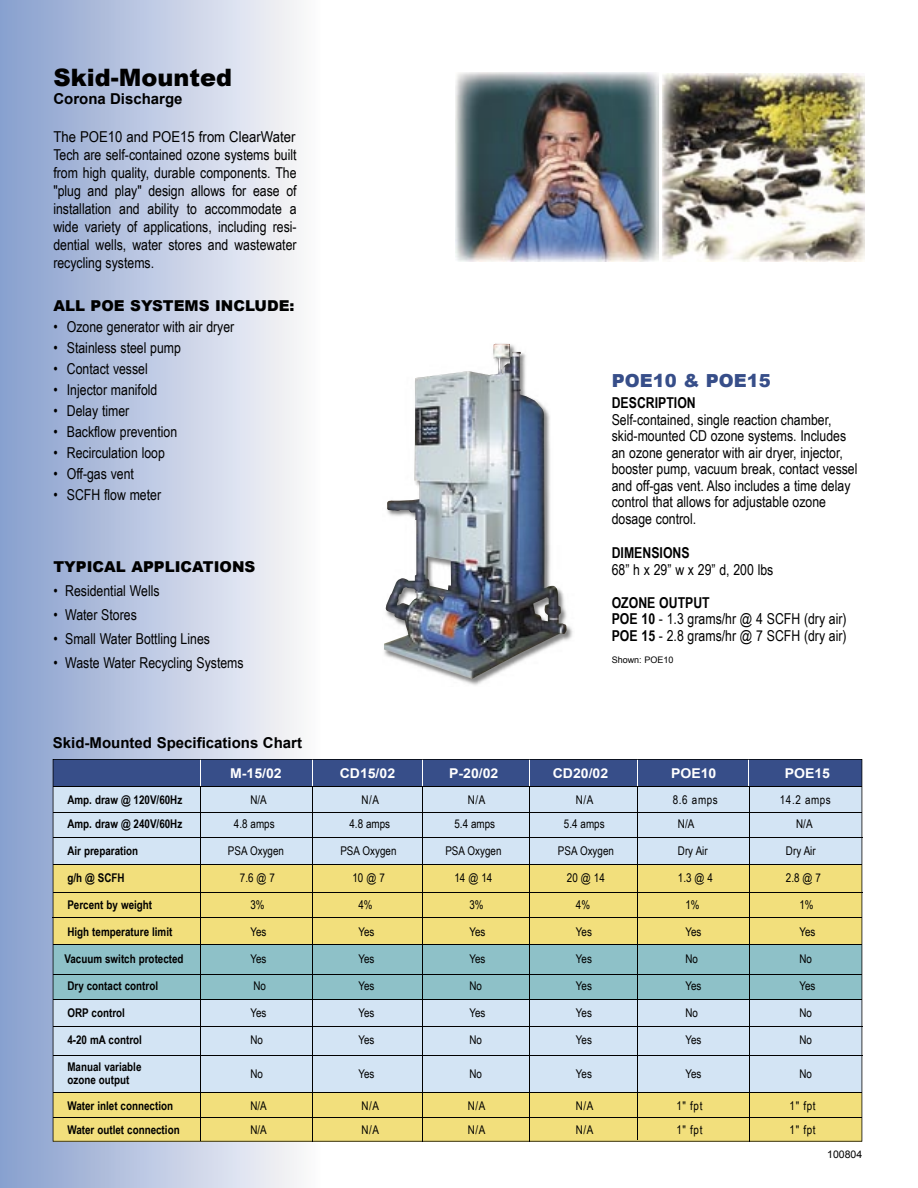
<style>
.page{position:relative;width:918px;height:1188px;background:#fff}
.page>*{position:absolute;margin:0;border:0;box-sizing:border-box;transform-origin:0 0}
.t1{font:900 24px "Arial";color:#000}
.t2{font:900 18px "Arial";color:#374e89}
.t3{font:15px/16.5px "Arial Narrow";color:#000}
.t4{font:15px/18px "Arial Narrow";color:#000;text-align:justify;scale:1.07 1}
.t5{font:700 15px "Arial";color:#000}
.t6{font:900 15px "Arial";color:#000}
.t7{font:700 15px "Arial Narrow";color:#000}
.t8{font:700 13.5px "Arial";color:#fff;scale:1.04 1}
.t9{font:12px "Arial Narrow";color:#000}
.t10{font:700 12px/25.5px "Arial Narrow";color:#000}
.t11{font:10.5px "Arial";color:#000}
.t12{font:9px "Arial";color:#000}
.s1{font-weight:700}
</style>
<div class="page">
<div style="left:0;top:0;width:321px;height:1188px;background:linear-gradient(to right,#879fcd,#fefbfb)"></div>
<svg style="left:53px;top:759px;width:809px;height:383px;background:#c0c9b5"></svg>
<hr style="left:53px;top:1092px;width:809px;height:1px;background:#000">
<hr style="left:53px;top:1117px;width:809px;height:1px;background:#000">
<img style="left:456px;top:72px;width:202px;height:189px">
<img style="left:662px;top:73px;width:203px;height:188px">
<img style="left:384px;top:344px;width:183px;height:335px">
<h1 class="t1" style="left:53px;top:64px;width:180px">Skid-Mounted</h1>
<p class="t5" style="left:53px;top:91px;width:131px">Corona Discharge</p>
<p class="t4" style="left:53px;top:128px;width:229px">The POE10 and POE15 from ClearWater Tech are self-contained ozone systems built from high quality, durable components. The "plug and play" design allows for ease of installation and ability to accommodate a wide variety of applications, including resi&shy;dential wells, water stores and wastewater recycling systems.</p>
<p class="t6" style="left:53px;top:297px;width:243px">ALL POE SYSTEMS INCLUDE:</p>
<p class="t3" style="left:53px;top:318px;width:183px">• Ozone generator with air dryer</p>
<p class="t3" style="left:53px;top:339px;width:129px">• Stainless steel pump</p>
<p class="t3" style="left:53px;top:360px;width:96px">• Contact vessel</p>
<p class="t3" style="left:53px;top:381px;width:106px">• Injector manifold</p>
<p class="t3" style="left:53px;top:402px;width:78px">• Delay timer</p>
<p class="t3" style="left:53px;top:423px;width:125px">• Backflow prevention</p>
<p class="t3" style="left:53px;top:444px;width:113px">• Recirculation loop</p>
<p class="t3" style="left:53px;top:465px;width:82px">• Off-gas vent</p>
<p class="t3" style="left:53px;top:486px;width:109px">• SCFH flow meter</p>
<p class="t6" style="left:53px;top:558px;width:203px">TYPICAL APPLICATIONS</p>
<p class="t3" style="left:53px;top:582px;width:108px">• Residential Wells</p>
<p class="t3" style="left:53px;top:606px;width:85px">• Water Stores</p>
<p class="t3" style="left:53px;top:630px;width:158px">• Small Water Bottling Lines</p>
<p class="t3" style="left:53px;top:654px;width:192px">• Waste Water Recycling Systems</p>
<p class="t2" style="left:612px;top:371px;width:161px">POE10 &amp; POE15</p>
<p class="t7" style="left:612px;top:394px;width:86px">DESCRIPTION</p>
<p class="t3" style="left:612px;top:411px;width:247px">Self-contained, single reaction chamber, skid-mounted CD ozone systems. Includes an ozone generator with air dryer, injector, booster pump, vacuum break, contact vessel and off-gas vent. Also includes a time delay control that allows for adjustable ozone dosage control.</p>
<p class="t7" style="left:612px;top:544px;width:79px">DIMENSIONS</p>
<p class="t3" style="left:612px;top:561px;width:163px">68” h x 29” w x 29” d, 200 lbs</p>
<p class="t3" style="left:612px;top:594px;width:236px"><span class="s1">OZONE OUTPUT<br>POE 10</span> - 1.3 grams/hr @ 4 SCFH (dry air)<br><span class="s1">POE 15</span> - 2.8 grams/hr @ 7 SCFH (dry air)</p>
<p class="t12" style="left:612px;top:655px;width:63px">Shown: POE10</p>
<p class="t5" style="left:53px;top:735px;width:251px">Skid-Mounted Specifications Chart</p>
<p class="t8" style="left:230px;top:766px;width:51px">M-15/02</p>
<p class="t8" style="left:340px;top:766px;width:55px">CD15/02</p>
<p class="t8" style="left:449px;top:766px;width:49px">P-20/02</p>
<p class="t8" style="left:553px;top:766px;width:55px">CD20/02</p>
<p class="t8" style="left:671px;top:766px;width:45px">POE10</p>
<p class="t8" style="left:785px;top:766px;width:45px">POE15</p>
<p class="t10" style="left:67px;top:787px;width:116px">Amp. draw @ 120V/60Hz</p>
<p class="t9" style="left:250px;top:793px;width:18px">N/A</p>
<p class="t9" style="left:362px;top:793px;width:19px">N/A</p>
<p class="t9" style="left:468px;top:793px;width:19px">N/A</p>
<p class="t9" style="left:576px;top:793px;width:19px">N/A</p>
<p class="t9" style="left:673px;top:793px;width:46px">8.6 amps</p>
<p class="t9" style="left:780px;top:793px;width:53px">14.2 amps</p>
<p class="t10" style="left:67px;top:811px;width:116px">Amp. draw @ 240V/60Hz</p>
<p class="t9" style="left:234px;top:817px;width:42px">4.8 amps</p>
<p class="t9" style="left:349px;top:817px;width:42px">4.8 amps</p>
<p class="t9" style="left:454px;top:817px;width:42px">5.4 amps</p>
<p class="t9" style="left:564px;top:817px;width:42px">5.4 amps</p>
<p class="t9" style="left:678px;top:817px;width:18px">N/A</p>
<p class="t9" style="left:796px;top:817px;width:18px">N/A</p>
<p class="t10" style="left:67px;top:838px;width:72px">Air preparation</p>
<p class="t9" style="left:228px;top:844px;width:58px">PSA Oxygen</p>
<p class="t9" style="left:340px;top:844px;width:58px">PSA Oxygen</p>
<p class="t9" style="left:445px;top:844px;width:58px">PSA Oxygen</p>
<p class="t9" style="left:558px;top:844px;width:58px">PSA Oxygen</p>
<p class="t9" style="left:678px;top:844px;width:31px">Dry Air</p>
<p class="t9" style="left:786px;top:844px;width:31px">Dry Air</p>
<p class="t10" style="left:67px;top:865px;width:59px">g/h @ SCFH</p>
<p class="t9" style="left:240px;top:871px;width:37px">7.6 @ 7</p>
<p class="t9" style="left:352px;top:871px;width:34px">10 @ 7</p>
<p class="t9" style="left:454px;top:871px;width:39px">14 @ 14</p>
<p class="t9" style="left:567px;top:871px;width:39px">20 @ 14</p>
<p class="t9" style="left:678px;top:871px;width:37px">1.3 @ 4</p>
<p class="t9" style="left:786px;top:871px;width:37px">2.8 @ 7</p>
<p class="t10" style="left:67px;top:892px;width:86px">Percent by weight</p>
<p class="t9" style="left:250px;top:898px;width:16px">3%</p>
<p class="t9" style="left:358px;top:898px;width:16px">4%</p>
<p class="t9" style="left:469px;top:898px;width:16px">3%</p>
<p class="t9" style="left:576px;top:898px;width:16px">4%</p>
<p class="t9" style="left:685px;top:898px;width:16px">1%</p>
<p class="t9" style="left:799px;top:898px;width:16px">1%</p>
<p class="t10" style="left:67px;top:919px;width:106px">High temperature limit</p>
<p class="t9" style="left:250px;top:925px;width:18px">Yes</p>
<p class="t9" style="left:358px;top:925px;width:18px">Yes</p>
<p class="t9" style="left:469px;top:925px;width:18px">Yes</p>
<p class="t9" style="left:576px;top:925px;width:18px">Yes</p>
<p class="t9" style="left:685px;top:925px;width:18px">Yes</p>
<p class="t9" style="left:799px;top:925px;width:18px">Yes</p>
<p class="t10" style="left:64px;top:946px;width:121px">Vacuum switch protected</p>
<p class="t9" style="left:250px;top:952px;width:18px">Yes</p>
<p class="t9" style="left:358px;top:952px;width:18px">Yes</p>
<p class="t9" style="left:469px;top:952px;width:18px">Yes</p>
<p class="t9" style="left:576px;top:952px;width:18px">Yes</p>
<p class="t9" style="left:685px;top:952px;width:14px">No</p>
<p class="t9" style="left:799px;top:952px;width:14px">No</p>
<p class="t10" style="left:67px;top:973px;width:92px">Dry contact control</p>
<p class="t9" style="left:253px;top:979px;width:14px">No</p>
<p class="t9" style="left:358px;top:979px;width:18px">Yes</p>
<p class="t9" style="left:469px;top:979px;width:14px">No</p>
<p class="t9" style="left:576px;top:979px;width:18px">Yes</p>
<p class="t9" style="left:685px;top:979px;width:18px">Yes</p>
<p class="t9" style="left:799px;top:979px;width:18px">Yes</p>
<p class="t10" style="left:67px;top:1000px;width:59px">ORP control</p>
<p class="t9" style="left:250px;top:1006px;width:18px">Yes</p>
<p class="t9" style="left:358px;top:1006px;width:18px">Yes</p>
<p class="t9" style="left:469px;top:1006px;width:18px">Yes</p>
<p class="t9" style="left:576px;top:1006px;width:18px">Yes</p>
<p class="t9" style="left:685px;top:1006px;width:14px">No</p>
<p class="t9" style="left:799px;top:1006px;width:14px">No</p>
<p class="t10" style="left:67px;top:1027px;width:76px">4-20 mA control</p>
<p class="t9" style="left:250px;top:1033px;width:14px">No</p>
<p class="t9" style="left:358px;top:1033px;width:18px">Yes</p>
<p class="t9" style="left:469px;top:1033px;width:14px">No</p>
<p class="t9" style="left:576px;top:1033px;width:18px">Yes</p>
<p class="t9" style="left:685px;top:1033px;width:18px">Yes</p>
<p class="t9" style="left:799px;top:1033px;width:14px">No</p>
<p class="t10" style="left:67px;top:1054px;width:76px">Manual variable</p>
<p class="t9" style="left:250px;top:1067px;width:14px">No</p>
<p class="t9" style="left:358px;top:1067px;width:18px">Yes</p>
<p class="t9" style="left:469px;top:1067px;width:14px">No</p>
<p class="t9" style="left:576px;top:1067px;width:18px">Yes</p>
<p class="t9" style="left:685px;top:1067px;width:18px">Yes</p>
<p class="t9" style="left:799px;top:1067px;width:14px">No</p>
<p class="t10" style="left:67px;top:1067px;width:107px">ozone output<br>Water inlet connection</p>
<p class="t9" style="left:250px;top:1099px;width:18px">N/A</p>
<p class="t9" style="left:362px;top:1099px;width:19px">N/A</p>
<p class="t9" style="left:468px;top:1099px;width:19px">N/A</p>
<p class="t9" style="left:576px;top:1099px;width:19px">N/A</p>
<p class="t9" style="left:677px;top:1099px;width:27px">1" fpt</p>
<p class="t9" style="left:790px;top:1099px;width:27px">1" fpt</p>
<p class="t10" style="left:67px;top:1117px;width:114px">Water outlet connection</p>
<p class="t9" style="left:250px;top:1123px;width:18px">N/A</p>
<p class="t9" style="left:362px;top:1123px;width:19px">N/A</p>
<p class="t9" style="left:468px;top:1123px;width:19px">N/A</p>
<p class="t9" style="left:576px;top:1123px;width:19px">N/A</p>
<p class="t9" style="left:677px;top:1123px;width:27px">1" fpt</p>
<p class="t9" style="left:790px;top:1123px;width:27px">1" fpt</p>
<p class="t11" style="left:827px;top:1148px;width:37px">100804</p>
</div>
